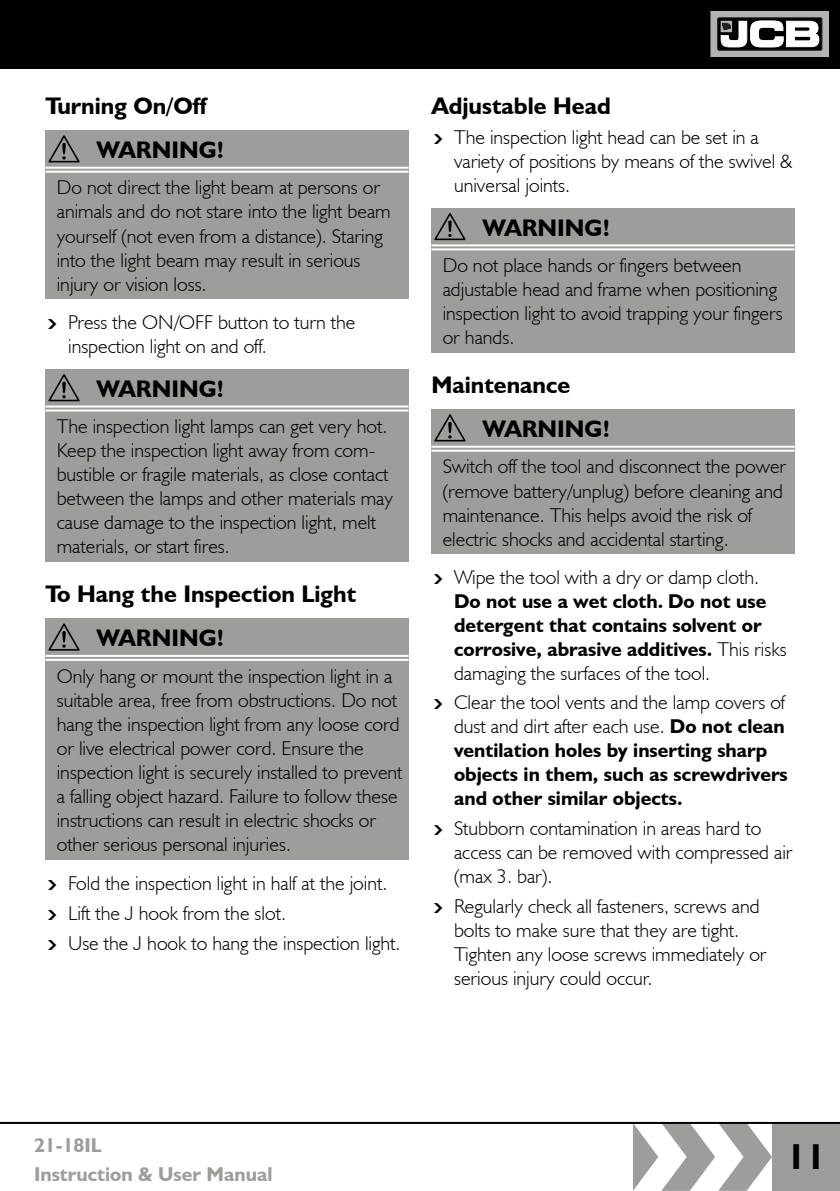
<style>
.page{position:relative;width:840px;height:1191px;background:#fff}
.page>*{position:absolute;margin:0;border:0;box-sizing:border-box;transform-origin:0 0}
.t1{font:700 36px "JCB Euro";color:#000}
.t2{font:700 24px "JCB Euro";color:#000}
.t3{font:300 20px/24px "JCB Euro";color:#000}
.t4{font:700 20px/24px "JCB Euro";color:#000}
.t5{font:700 20px/29.6px "JCB Euro";color:#9d9d9c}
.s1{font-family:"Arrowstfb";font-weight:400;font-size:12px}
.s2{font-weight:300}
</style>
<div class="page">
<svg style="left:633px;top:1124px;width:138px;height:66px"></svg>
<div style="left:771px;top:1123px;width:68px;height:68px;background:#9d9d9c"></div>
<div style="left:0;top:0;width:839px;height:68px;background:#000"></div>
<svg style="left:712px;top:13px;width:114px;height:42px"></svg>
<div style="left:710px;top:11px;width:118px;height:46px;border:1px solid #b3b2b2"></div>
<svg style="left:717px;top:18px;width:104px;height:32px"></svg>
<div style="left:717px;top:18px;width:104px;height:32px;border:1px solid #231f20"></div>
<svg style="left:720px;top:21px;width:98px;height:26px"></svg>
<hr style="left:0;top:1122px;width:839px;height:2px;background:#000">
<div style="left:45px;top:170px;width:363px;height:129px;background:#9d9d9c"></div>
<div style="left:45px;top:130px;width:40px;height:40px;background:#9d9d9c"></div>
<div style="left:85px;top:130px;width:323px;height:40px;background:#9d9d9c"></div>
<svg style="left:48px;top:135px;width:32px;height:27px"></svg>
<hr style="left:45px;top:167px;width:363px;height:2px;background:#fff">
<hr style="left:45px;top:171px;width:363px;height:2px;background:#fff">
<div style="left:45px;top:408px;width:363px;height:154px;background:#9d9d9c"></div>
<div style="left:45px;top:369px;width:40px;height:39px;background:#9d9d9c"></div>
<div style="left:85px;top:369px;width:323px;height:39px;background:#9d9d9c"></div>
<svg style="left:48px;top:374px;width:32px;height:27px"></svg>
<hr style="left:45px;top:405px;width:363px;height:2px;background:#fff">
<hr style="left:45px;top:409px;width:363px;height:2px;background:#fff">
<div style="left:45px;top:658px;width:363px;height:201px;background:#9d9d9c"></div>
<div style="left:45px;top:618px;width:40px;height:40px;background:#9d9d9c"></div>
<div style="left:85px;top:618px;width:323px;height:40px;background:#9d9d9c"></div>
<svg style="left:48px;top:623px;width:32px;height:27px"></svg>
<hr style="left:45px;top:655px;width:363px;height:2px;background:#fff">
<hr style="left:45px;top:659px;width:363px;height:2px;background:#fff">
<div style="left:431px;top:247px;width:363px;height:106px;background:#9d9d9c"></div>
<div style="left:431px;top:208px;width:40px;height:39px;background:#9d9d9c"></div>
<div style="left:471px;top:208px;width:323px;height:39px;background:#9d9d9c"></div>
<svg style="left:434px;top:213px;width:31px;height:27px"></svg>
<hr style="left:431px;top:244px;width:363px;height:2px;background:#fff">
<hr style="left:431px;top:248px;width:363px;height:2px;background:#fff">
<div style="left:431px;top:449px;width:363px;height:105px;background:#9d9d9c"></div>
<div style="left:431px;top:409px;width:40px;height:40px;background:#9d9d9c"></div>
<div style="left:471px;top:409px;width:323px;height:40px;background:#9d9d9c"></div>
<svg style="left:434px;top:414px;width:31px;height:27px"></svg>
<hr style="left:431px;top:446px;width:363px;height:2px;background:#fff">
<hr style="left:431px;top:450px;width:363px;height:2px;background:#fff">
<p class="t2" style="left:45px;top:91px;width:163px">Turning On/Off</p>
<p class="t2" style="left:96px;top:135px;width:129px">WARNING!</p>
<p class="t3" style="left:57px;top:175px;width:335px">Do not direct the light beam at persons or animals and do not stare into the light beam yourself (not even from a distance). Staring into the light beam may result in serious injury or vision loss.</p>
<p class="t3" style="left:68px;top:309px;width:289px;text-indent:-20px"><span class="s1">M</span> Press the ON/OFF button to turn the inspection light on and off.</p>
<p class="t2" style="left:96px;top:374px;width:129px">WARNING!</p>
<p class="t3" style="left:57px;top:414px;width:337px">The inspection light lamps can get very hot.<br>Keep the inspection light away from com&shy;bustible or fragile materials, as close contact between the lamps and other materials may cause damage to the inspection light, melt materials, or start fires.</p>
<p class="t2" style="left:45px;top:579px;width:312px">To Hang the Inspection Light</p>
<p class="t2" style="left:96px;top:623px;width:129px">WARNING!</p>
<p class="t3" style="left:57px;top:663px;width:347px">Only hang or mount the inspection light in a suitable area, free from obstructions. Do not hang the inspection light from any loose cord or live electrical power cord. Ensure the inspection light is securely installed to prevent a falling object hazard. Failure to follow these instructions can result in electric shocks or other serious personal injuries.</p>
<p class="t3" style="left:48px;top:868px;width:354px;line-height:29.6px"><span class="s1">M</span> Fold the inspection light in half at the joint.<br><span class="s1">M</span> Lift the J hook from the slot.<br><span class="s1">M</span> Use the J hook to hang the inspection light.</p>
<p class="t2" style="left:431px;top:91px;width:181px">Adjustable Head</p>
<p class="t3" style="left:454px;top:124px;width:340px;text-indent:-20px"><span class="s1">M</span> The inspection light head can be set in a variety of positions by means of the swivel &amp; universal joints.</p>
<p class="t2" style="left:482px;top:213px;width:129px">WARNING!</p>
<p class="t3" style="left:442px;top:253px;width:341px">Do not place hands or fingers between adjustable head and frame when positioning inspection light to avoid trapping your fingers or hands.</p>
<p class="t2" style="left:431px;top:370px;width:140px">Maintenance</p>
<p class="t2" style="left:482px;top:414px;width:129px">WARNING!</p>
<p class="t3" style="left:442px;top:454px;width:345px">Switch off the tool and disconnect the power (remove battery/unplug) before cleaning and maintenance. This helps avoid the risk of electric shocks and accidental starting.</p>
<p class="t4" style="left:454px;top:564px;width:334px;text-indent:-20px"><span class="s1">M</span> <span class="s2">Wipe the tool with a dry or damp cloth.<br></span>Do not use a wet cloth. Do not use detergent that contains solvent or corrosive, abrasive additives. <span class="s2">This risks damaging the surfaces of the tool.</span></p>
<p class="t4" style="left:454px;top:690px;width:335px;text-indent:-20px"><span class="s1">M</span> <span class="s2">Clear the tool vents and the lamp covers of dust and dirt after each use.</span> Do not clean ventilation holes by inserting sharp objects in them, such as screwdrivers and other similar objects.</p>
<p class="t3" style="left:454px;top:816px;width:340px;text-indent:-20px"><span class="s1">M</span> Stubborn contamination in areas hard to access can be removed with compressed air (max 3. bar).</p>
<p class="t3" style="left:454px;top:893px;width:314px;text-indent:-20px"><span class="s1">M</span> Regularly check all fasteners, screws and bolts to make sure that they are tight.<br>Tighten any loose screws immediately or serious injury could occur.</p>
<p class="t5" style="left:34px;top:1129px;width:240px">21-18IL<br>Instruction &amp; User Manual</p>
<h1 class="t1" style="left:785px;top:1134px;width:41px">11</h1>
</div>
